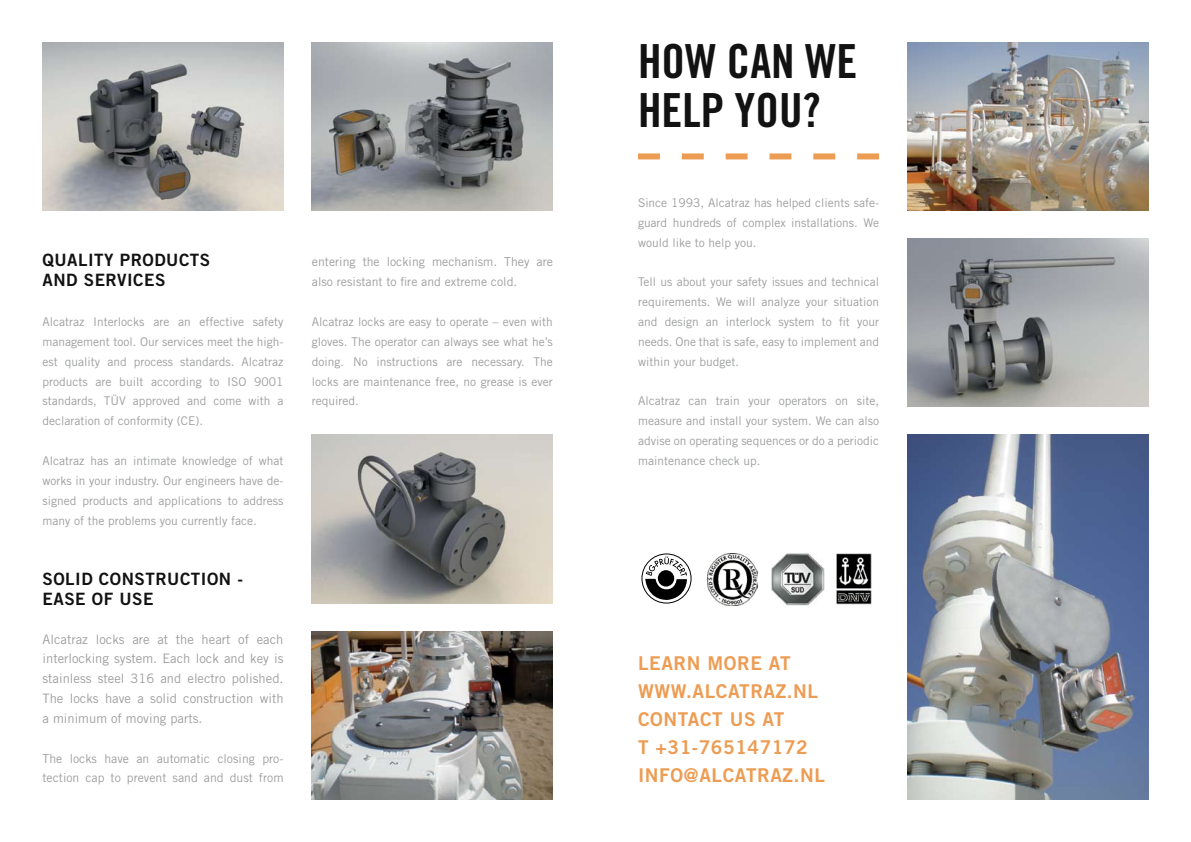
<style>
.page{position:relative;width:1191px;height:842px;background:#fff}
.page>*{position:absolute;margin:0;border:0;box-sizing:border-box;transform-origin:0 0}
.t1{font:47px/49px "Trade Gothic Bold Cond Twenty";color:#121212}
.t2{font:19px/28px "Trade Gothic Bold Two";letter-spacing:.03em;color:#ed9c53}
.t3{font:17px/20.4px "Trade Gothic Bold Two";letter-spacing:.03em;color:#121212}
.t4{font:13px/19.8px "Trade Gothic";color:#9d9f9e;text-align:justify}
.t5{font:12.3px/19.8px "Trade Gothic";color:#9d9f9e}
.t6{font:12px/19.8px "Trade Gothic";color:#9d9f9e;text-align:justify}
</style>
<div class="page">
<img style="left:312px;top:435px;width:241px;height:168px">
<img style="left:907px;top:43px;width:241px;height:168px">
<img style="left:907px;top:435px;width:241px;height:364px">
<img style="left:312px;top:631px;width:241px;height:168px">
<svg style="left:638px;top:153px;width:241px;height:6px"></svg>
<img style="left:312px;top:43px;width:241px;height:168px">
<img style="left:907px;top:239px;width:241px;height:168px">
<img style="left:43px;top:43px;width:240px;height:168px">
<svg style="left:642px;top:554px;width:49px;height:49px"></svg>
<div style="left:641px;top:554px;width:50px;height:49px;border:1px solid #000;border-radius:50%"></div>
<svg style="left:645px;top:556px;width:42px;height:44px"></svg>
<img style="left:707px;top:553px;width:50px;height:52px">
<img style="left:771px;top:553px;width:53px;height:53px">
<img style="left:836px;top:553px;width:36px;height:51px">
<h3 class="t3" style="left:43px;top:249px;width:169px">QUALITY PRODUCTS<br>AND SERVICES</h3>
<p class="t6" style="left:43px;top:312px;width:242px">Alcatraz Interlocks are an effective safety management tool. Our services meet the high&shy;est quality and process standards. Alcatraz products are built according to ISO 9001 standards, TÜV approved and come with a declaration of conformity (CE).</p>
<p class="t6" style="left:43px;top:451px;width:242px">Alcatraz has an intimate knowledge of what works in your industry. Our engineers have de&shy;signed products and applications to address many of the problems you currently face.</p>
<h3 class="t3" style="left:43px;top:568px;width:202px">SOLID CONSTRUCTION -<br>EASE OF USE</h3>
<p class="t4" style="left:43px;top:629px;width:242px">Alcatraz locks are at the heart of each interlocking system. Each lock and key is stainless steel 316 and electro polished.<br>The locks have a solid construction with a minimum of moving parts.</p>
<p class="t5" style="left:43px;top:748px;width:242px">The locks have an automatic closing pro&shy;tection cap to prevent sand and dust from</p>
<p class="t5" style="left:312px;top:252px;width:242px">entering the locking mechanism. They are also resistant to fire and extreme cold.</p>
<p class="t6" style="left:312px;top:312px;width:242px">Alcatraz locks are easy to operate – even with gloves. The operator can always see what he’s doing. No instructions are necessary. The locks are maintenance free, no grease is ever required.</p>
<h1 class="t1" style="left:638px;top:37px;width:221px">HOW CAN WE<br>HELP YOU?</h1>
<p class="t6" style="left:638px;top:193px;width:242px">Since 1993, Alcatraz has helped clients safe&shy;guard hundreds of complex installations. We would like to help you.</p>
<p class="t6" style="left:638px;top:272px;width:242px">Tell us about your safety issues and technical requirements. We will analyze your situation and design an interlock system to fit your needs. One that is safe, easy to implement and within your budget.</p>
<p class="t6" style="left:638px;top:391px;width:242px">Alcatraz can train your operators on site, measure and install your system. We can also advise on operating sequences or do a periodic maintenance check up.</p>
<h2 class="t2" style="left:638px;top:649px;width:188px">LEARN MORE AT<br>WWW.ALCATRAZ.NL<br>CONTACT US AT<br>T +31-765147172<br>INFO@ALCATRAZ.NL</h2>
</div>
